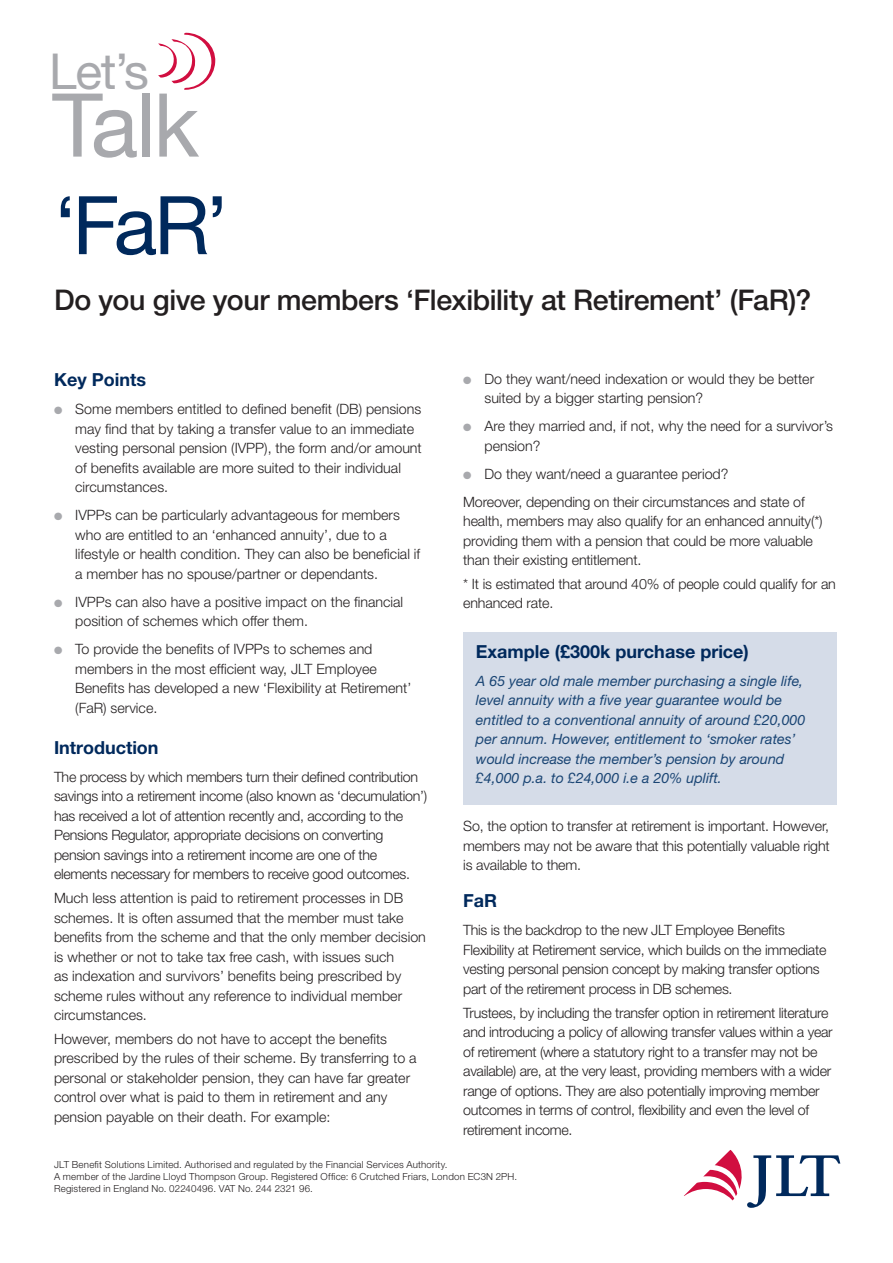
<style>
.page{position:relative;width:893px;height:1263px;background:#fff}
.page>*{position:absolute;margin:0;border:0;box-sizing:border-box;transform-origin:0 0}
.t1{font:88.2px "Helvetica Neue LT Std";color:#a8a9ad}
.t2{font:81px "Helvetica Neue LT Std";color:#00295c}
.t3{font:49.65px "Helvetica Neue LT Std";color:#a8a9ad}
.t4{font:500 28.5px "Helvetica Neue LT Std";letter-spacing:-.015em;color:#231f20}
.t5{font:700 18px "Helvetica Neue LT Std";color:#00295c}
.t6{font:300 14.25px/19.5px "Helvetica Neue LT Std";color:#231f20}
.t7{font:300 14.25px/19.5px "Helvetica Neue LT Std";letter-spacing:-.02em;color:#231f20}
.t8{font:italic 14.25px/19.5px "Helvetica Neue LT Std";color:#1a4574}
.t9{font:300 9.75px/12px "Helvetica Neue LT Std";letter-spacing:.02em;color:#231f20}
.s1{color:#a8a9ad}
</style>
<div class="page">
<div style="left:463px;top:632px;width:374px;height:172px;background:#d5dce8"></div>
<svg style="left:684px;top:1150px;width:156px;height:58px"></svg>
<svg style="left:158px;top:33px;width:58px;height:57px"></svg>
<h3 class="t3" style="left:49px;top:41px;width:101px">Let’s</h3>
<h1 class="t1" style="left:52px;top:73px;width:148px">Talk</h1>
<h2 class="t2" style="left:54px;top:177px;width:176px">‘FaR’</h2>
<h3 class="t4" style="left:54px;top:283px;width:759px">Do you give your members ‘Flexibility at Retirement’ (FaR)?</h3>
<p class="t5" style="left:54px;top:369px;width:93px">Key Points</p>
<p class="t6" style="left:75px;top:399px;width:348px;text-indent:-21px"><span class="s1">●</span> Some members entitled to defined benefit (DB) pensions may find that by taking a transfer value to an immediate vesting personal pension (IVPP), the form and/or amount of benefits available are more suited to their individual circumstances.</p>
<p class="t6" style="left:75px;top:505px;width:346px;text-indent:-21px"><span class="s1">●</span> IVPPs can be particularly advantageous for members who are entitled to an ‘enhanced annuity’, due to a lifestyle or health condition. They can also be beneficial if a member has no spouse/partner or dependants.</p>
<p class="t6" style="left:75px;top:592px;width:329px;text-indent:-21px"><span class="s1">●</span> IVPPs can also have a positive impact on the financial position of schemes which offer them.</p>
<p class="t6" style="left:75px;top:639px;width:338px;text-indent:-21px"><span class="s1">●</span> To provide the benefits of IVPPs to schemes and members in the most efficient way, JLT Employee Benefits has developed a new ‘Flexibility at Retirement’ (FaR) service.</p>
<p class="t5" style="left:54px;top:736px;width:106px">Introduction</p>
<p class="t7" style="left:54px;top:767px;width:375px">The process by which members turn their defined contribution savings into a retirement income (also known as ‘decumulation’) has received a lot of attention recently and, according to the Pensions Regulator, appropriate decisions on converting pension savings into a retirement income are one of the elements necessary for members to receive good outcomes.</p>
<p class="t6" style="left:54px;top:888px;width:373px">Much less attention is paid to retirement processes in DB schemes. It is often assumed that the member must take benefits from the scheme and that the only member decision is whether or not to take tax free cash, with issues such<br>as indexation and survivors’ benefits being prescribed by scheme rules without any reference to individual member circumstances.</p>
<p class="t6" style="left:54px;top:1029px;width:364px">However, members do not have to accept the benefits prescribed by the rules of their scheme. By transferring to a personal or stakeholder pension, they can have far greater control over what is paid to them in retirement and any pension payable on their death. For example:</p>
<p class="t6" style="left:484px;top:369px;width:331px;text-indent:-21px"><span class="s1">●</span> Do they want/need indexation or would they be better suited by a bigger starting pension?</p>
<p class="t6" style="left:484px;top:416px;width:350px;text-indent:-21px"><span class="s1">●</span> Are they married and, if not, why the need for a survivor’s pension?</p>
<p class="t6" style="left:463px;top:459px;width:343px;line-height:28px"><span class="s1">●</span> Do they want/need a guarantee period?<br>Moreover, depending on their circumstances and state of</p>
<p class="t6" style="left:463px;top:511px;width:361px">health, members may also qualify for an enhanced annuity(*) providing them with a pension that could be more valuable than their existing entitlement.</p>
<p class="t6" style="left:463px;top:574px;width:374px">* It is estimated that around 40% of people could qualify for an enhanced rate.</p>
<p class="t5" style="left:476px;top:640px;width:274px">Example (£300k purchase price)</p>
<p class="t8" style="left:476px;top:671px;width:331px">A 65 year old male member purchasing a single life, level annuity with a five year guarantee would be entitled to a conventional annuity of around £20,000 per annum. However, entitlement to ‘smoker rates’ would increase the member’s pension by around £4,000 p.a. to £24,000 i.e a 20% uplift.</p>
<p class="t6" style="left:463px;top:816px;width:368px;text-align:justify">So, the option to transfer at retirement is important. However, members may not be aware that this potentially valuable right is available to them.</p>
<p class="t5" style="left:463px;top:890px;width:36px">FaR</p>
<p class="t7" style="left:463px;top:920px;width:365px">This is the backdrop to the new JLT Employee Benefits Flexibility at Retirement service, which builds on the immediate vesting personal pension concept by making transfer options part of the retirement process in DB schemes.</p>
<p class="t7" style="left:463px;top:1002px;width:371px">Trustees, by including the transfer option in retirement literature and introducing a policy of allowing transfer values within a year of retirement (where a statutory right to a transfer may not be available) are, at the very least, providing members with a wider range of options. They are also potentially improving member outcomes in terms of control, flexibility and even the level of retirement income.</p>
<p class="t9" style="left:54px;top:1158px;width:465px">JLT Benefit Solutions Limited. Authorised and regulated by the Financial Services Authority.<br>A member of the Jardine Lloyd Thompson Group. Registered Office: 6 Crutched Friars, London EC3N 2PH.<br>Registered in England No. 02240496. VAT No. 244 2321 96.</p>
</div>
